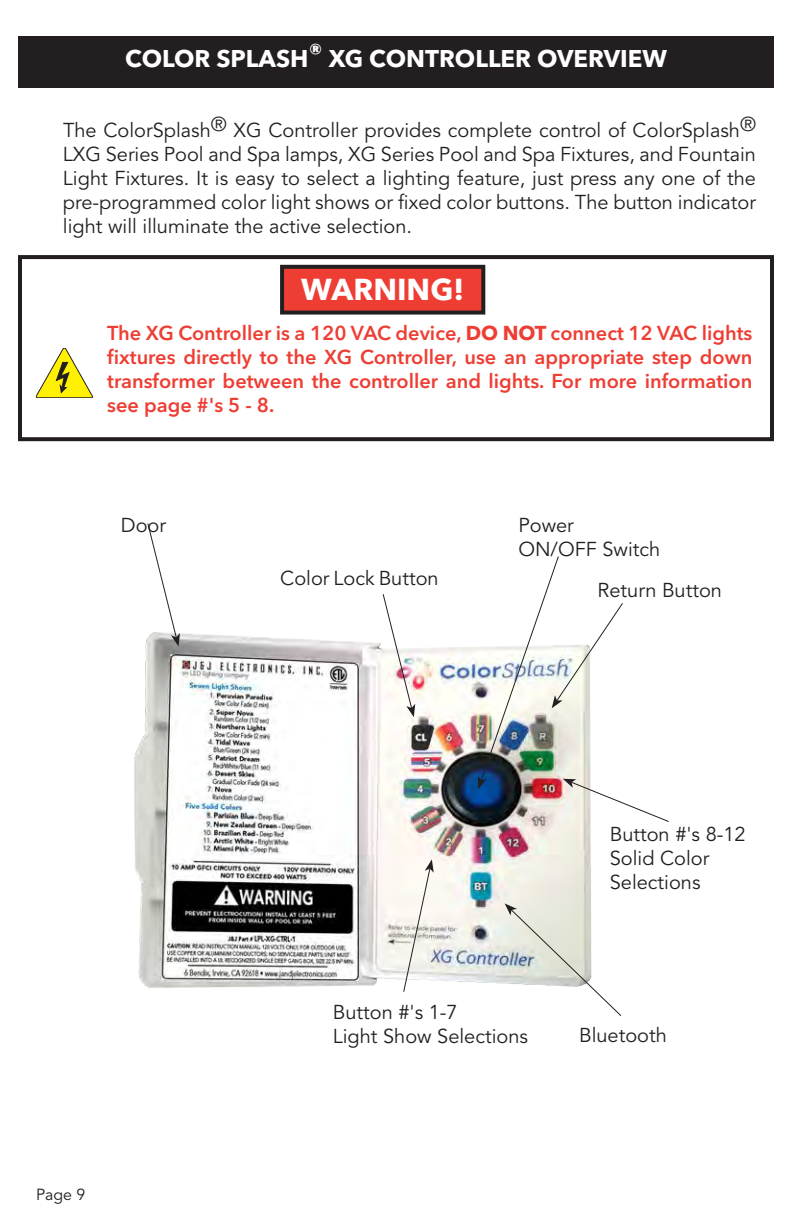
<style>
.page{position:relative;width:792px;height:1224px;background:#fff}
.page>*{position:absolute;margin:0;border:0;box-sizing:border-box;transform-origin:0 0}
.t1{font:700 30px "Avenir Next LT Pro";color:#fff}
.t2{font:700 24px "Avenir Next LT Pro";color:#fff}
.t3{font:20px/24px "Avenir";color:#231f20;text-align:justify}
.t4{font:600 20px/24px "Avenir Next LT Pro";color:#ee3e34;text-align:justify}
.t5{font:16px "Avenir";color:#231f20}
.s1{font-weight:700}
</style>
<div class="page">
<img style="left:134px;top:633px;width:457px;height:355px">
<div style="left:18px;top:36px;width:756px;height:52px;background:#231f20"></div>
<div style="left:18px;top:255px;width:756px;height:186px;border:4px solid #231f20"></div>
<svg style="left:36px;top:348px;width:57px;height:50px"></svg>
<svg style="left:147px;top:523px;width:33px;height:123px"></svg>
<div style="left:282px;top:267px;width:201px;height:46px;background:#ee3e34"></div>
<div style="left:280px;top:265px;width:205px;height:50px;border:4px solid #231f20"></div>
<svg style="left:382px;top:594px;width:33px;height:123px"></svg>
<img style="left:478px;top:556px;width:191px;height:267px">
<svg style="left:403px;top:859px;width:31px;height:133px"></svg>
<svg style="left:505px;top:903px;width:117px;height:113px"></svg>
<p class="t2" style="left:125px;top:44px;width:543px">COLOR SPLASH<sup>®</sup> XG CONTROLLER OVERVIEW</p>
<p class="t3" style="left:63px;top:119px;width:695px">The ColorSplash® XG Controller provides complete control of ColorSplash® LXG Series Pool and Spa lamps, XG Series Pool and Spa Fixtures, and Fountain Light Fixtures. It is easy to select a lighting feature, just press any one of the pre-programmed color light shows or fixed color buttons. The button indicator light will illuminate the active selection.</p>
<p class="t1" style="left:301px;top:272px;width:164px">WARNING!</p>
<p class="t4" style="left:107px;top:321px;width:647px">The XG Controller is a 120 VAC device, <span class="s1">DO NOT</span> connect 12 VAC lights fixtures directly to the XG Controller, use an appropriate step down transformer between the controller and lights. For more information see page #'s 5 - 8.</p>
<p class="t3" style="left:121px;top:514px;width:47px">Door</p>
<p class="t5" style="left:36px;top:1185px;width:51px">Page 9</p>
<p class="t3" style="left:280px;top:566px;width:160px">Color Lock Button</p>
<p class="t3" style="left:518px;top:514px;width:57px">Power</p>
<p class="t3" style="left:518px;top:538px;width:143px">ON/OFF Switch</p>
<p class="t3" style="left:598px;top:579px;width:126px">Return Button</p>
<p class="t3" style="left:610px;top:823px;width:137px;text-align:left">Button #'s 8-12<br>Solid Color<br>Selections</p>
<p class="t3" style="left:333px;top:1001px;width:126px">Button #'s 1-7</p>
<p class="t3" style="left:333px;top:1025px;width:197px">Light Show Selections</p>
<p class="t3" style="left:579px;top:1024px;width:89px">Bluetooth</p>
</div>
